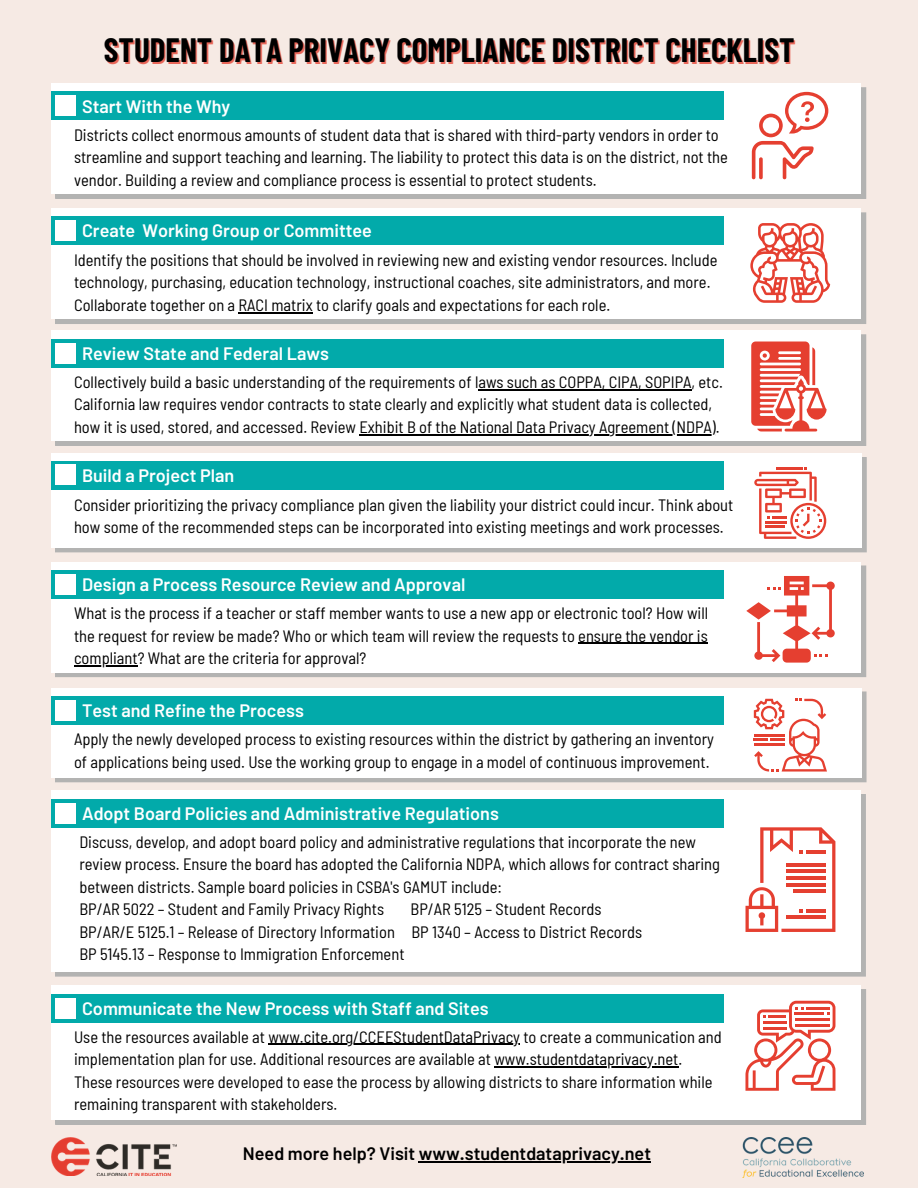
<style>
.page{position:relative;width:918px;height:1188px;background:#f6eae4}
.page>*{position:absolute;margin:0;border:0;box-sizing:border-box;transform-origin:0 0}
.t1{font:700 33px "Barlow Condensed";color:#000}
.t2{font:600 18px "Barlow";color:#fff}
.t3{font:600 18px "Barlow";color:#000}
.t4{font:semi-condensed 16.5px/22.5px "Barlow";color:#000}
</style>
<div class="page">
<div style="left:55px;top:87px;width:811px;height:112px;background:#b3b3b2"></div>
<div style="left:51px;top:84px;width:810px;height:110px;background:#fff"></div>
<div style="left:51px;top:92px;width:673px;height:28px;background:#02aaaa"></div>
<div style="left:56px;top:95px;width:20px;height:21px;background:#fff"></div>
<img style="left:743px;top:1138px;width:120px;height:39px">
<img style="left:51px;top:1138px;width:125px;height:38px">
<div style="left:55px;top:212px;width:811px;height:112px;background:#b3b3b2"></div>
<div style="left:51px;top:209px;width:810px;height:110px;background:#fff"></div>
<div style="left:51px;top:216px;width:673px;height:29px;background:#02aaaa"></div>
<div style="left:56px;top:220px;width:20px;height:21px;background:#fff"></div>
<div style="left:55px;top:334px;width:811px;height:112px;background:#b3b3b2"></div>
<div style="left:51px;top:331px;width:810px;height:110px;background:#fff"></div>
<div style="left:51px;top:339px;width:673px;height:29px;background:#02aaaa"></div>
<div style="left:56px;top:343px;width:20px;height:21px;background:#fff"></div>
<div style="left:55px;top:457px;width:812px;height:95px;background:#b3b3b2"></div>
<div style="left:51px;top:453px;width:811px;height:95px;background:#fff"></div>
<div style="left:51px;top:461px;width:673px;height:28px;background:#02aaaa"></div>
<div style="left:56px;top:465px;width:20px;height:20px;background:#fff"></div>
<svg style="left:55px;top:565px;width:811px;height:112px;background:#c0c0bf"></svg>
<div style="left:51px;top:562px;width:810px;height:110px;background:#fff"></div>
<div style="left:51px;top:570px;width:673px;height:29px;background:#02aaaa"></div>
<div style="left:56px;top:574px;width:20px;height:21px;background:#fff"></div>
<svg style="left:55px;top:691px;width:812px;height:91px;background:#c1c1c0"></svg>
<div style="left:51px;top:688px;width:811px;height:89px;background:#fff"></div>
<div style="left:51px;top:696px;width:673px;height:29px;background:#02aaaa"></div>
<div style="left:56px;top:700px;width:20px;height:21px;background:#fff"></div>
<svg style="left:55px;top:794px;width:811px;height:183px;background:#b7b6b5"></svg>
<div style="left:51px;top:790px;width:810px;height:182px;background:#fff"></div>
<div style="left:51px;top:799px;width:673px;height:28px;background:#02aaaa"></div>
<div style="left:56px;top:803px;width:20px;height:20px;background:#fff"></div>
<div style="left:55px;top:989px;width:811px;height:136px;background:#b3b3b2"></div>
<div style="left:51px;top:985px;width:810px;height:135px;background:#fff"></div>
<div style="left:51px;top:994px;width:673px;height:28px;background:#02aaaa"></div>
<div style="left:56px;top:998px;width:20px;height:20px;background:#fff"></div>
<svg style="left:752px;top:92px;width:76px;height:87px"></svg>
<svg style="left:750px;top:223px;width:80px;height:80px"></svg>
<svg style="left:751px;top:342px;width:76px;height:89px"></svg>
<svg style="left:754px;top:467px;width:72px;height:72px"></svg>
<svg style="left:746px;top:576px;width:89px;height:87px"></svg>
<svg style="left:754px;top:699px;width:73px;height:73px"></svg>
<svg style="left:746px;top:827px;width:89px;height:105px"></svg>
<svg style="left:745px;top:1001px;width:90px;height:90px"></svg>
<hr style="left:806px;top:1007px;width:24px;height:2px;background:#e53f30">
<hr style="left:239px;top:312px;width:74px;height:1px;background:#000">
<hr style="left:478px;top:389px;width:214px;height:1px;background:#000">
<hr style="left:359px;top:434px;width:357px;height:1px;background:#000">
<hr style="left:578px;top:643px;width:130px;height:1px;background:#000">
<hr style="left:74px;top:665px;width:64px;height:1px;background:#000">
<hr style="left:268px;top:1044px;width:252px;height:1px;background:#000">
<hr style="left:494px;top:1066px;width:184px;height:1px;background:#000">
<hr style="left:419px;top:1161px;width:232px;height:1px;background:#000">
<p class="t1" style="left:104px;top:29px;width:692px">STUDENT DATA PRIVACY COMPLIANCE DISTRICT CHECKLIST</p>
<p class="t2" style="left:82px;top:95px;width:150px">Start With the Why</p>
<p class="t4" style="left:74px;top:123px;width:655px">Districts collect enormous amounts of student data that is shared with third-party vendors in order to streamline and support teaching and learning. The liability to protect this data is on the district, not the vendor. Building a review and compliance process is essential to protect students.</p>
<p class="t2" style="left:82px;top:219px;width:292px">Create Working Group or Committee</p>
<p class="t4" style="left:74px;top:248px;width:645px">Identify the positions that should be involved in reviewing new and existing vendor resources. Include technology, purchasing, education technology, instructional coaches, site administrators, and more.<br>Collaborate together on a RACI matrix to clarify goals and expectations for each role.</p>
<p class="t2" style="left:82px;top:342px;width:249px">Review State and Federal Laws</p>
<p class="t4" style="left:74px;top:370px;width:650px">Collectively build a basic understanding of the requirements of laws such as COPPA, CIPA, SOPIPA, etc.</p>
<p class="t4" style="left:74px;top:393px;width:647px">California law requires vendor contracts to state clearly and explicitly what student data is collected, how it is used, stored, and accessed. Review Exhibit B of the National Data Privacy Agreement (NDPA).</p>
<p class="t2" style="left:82px;top:464px;width:154px">Build a Project Plan</p>
<p class="t4" style="left:74px;top:493px;width:661px">Consider prioritizing the privacy compliance plan given the liability your district could incur. Think about how some of the recommended steps can be incorporated into existing meetings and work processes.</p>
<p class="t2" style="left:82px;top:573px;width:385px">Design a Process Resource Review and Approval</p>
<p class="t4" style="left:74px;top:601px;width:636px;text-align:justify">What is the process if a teacher or staff member wants to use a new app or electronic tool? How will the request for review be made? Who or which team will review the requests to ensure the vendor is compliant? What are the criteria for approval?</p>
<p class="t2" style="left:82px;top:699px;width:223px">Test and Refine the Process</p>
<p class="t4" style="left:74px;top:727px;width:642px">Apply the newly developed process to existing resources within the district by gathering an inventory of applications being used. Use the working group to engage in a model of continuous improvement.</p>
<p class="t2" style="left:82px;top:802px;width:418px">Adopt Board Policies and Administrative Regulations</p>
<p class="t4" style="left:79px;top:830px;width:642px">Discuss, develop, and adopt board policy and administrative regulations that incorporate the new review process. Ensure the board has adopted the California NDPA, which allows for contract sharing between districts. Sample board policies in CSBA's GAMUT include:</p>
<p class="t4" style="left:79px;top:897px;width:306px">BP/AR 5022 – Student and Family Privacy Rights</p>
<p class="t4" style="left:410px;top:897px;width:193px">BP/AR 5125 – Student Records</p>
<p class="t4" style="left:79px;top:920px;width:564px">BP/AR/E 5125.1 – Release of Directory Information BP 1340 – Access to District Records</p>
<p class="t4" style="left:79px;top:942px;width:327px">BP 5145.13 – Response to Immigration Enforcement</p>
<p class="t2" style="left:82px;top:997px;width:408px">Communicate the New Process with Staff and Sites</p>
<p class="t4" style="left:74px;top:1025px;width:649px">Use the resources available at www.cite.org/CCEEStudentDataPrivacy to create a communication and implementation plan for use. Additional resources are available at www.studentdataprivacy.net.<br>These resources were developed to ease the process by allowing districts to share information while remaining transparent with stakeholders.</p>
<p class="t3" style="left:243px;top:1142px;width:410px">Need more help? Visit www.studentdataprivacy.net</p>
</div>
